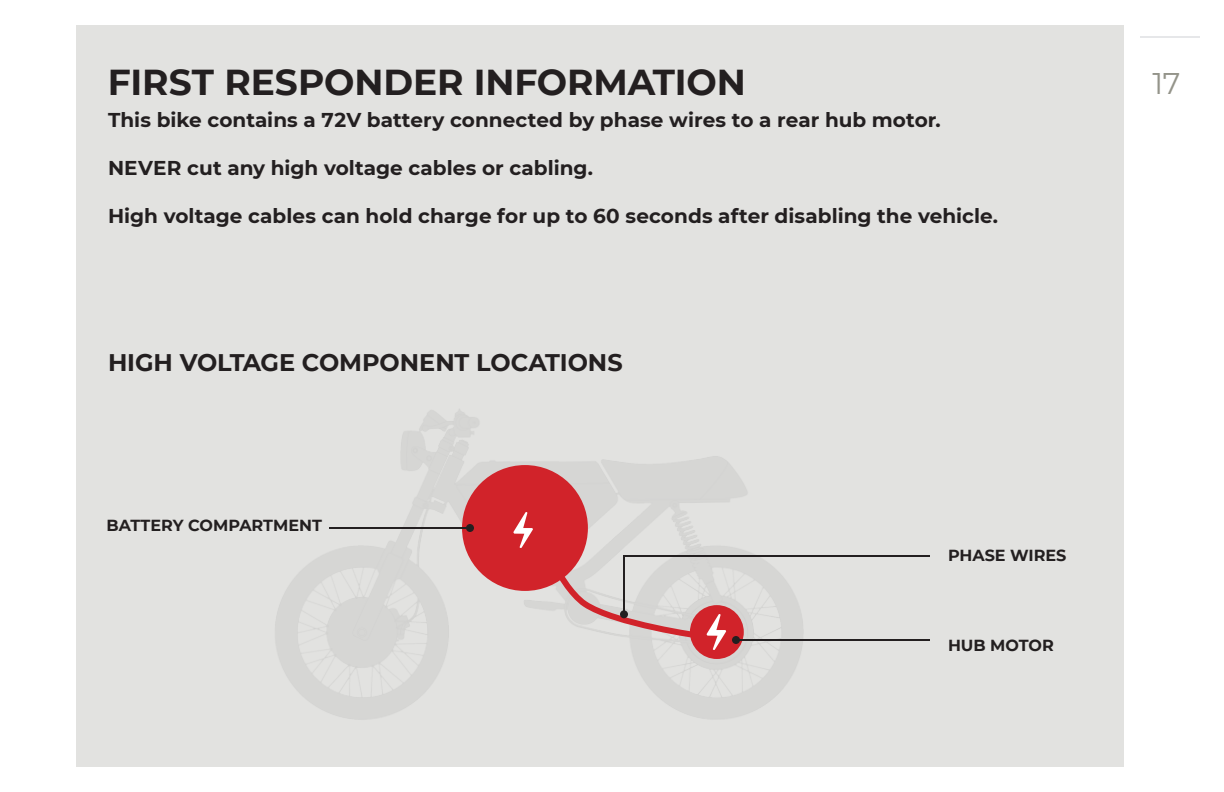
<style>
.page{position:relative;width:1224px;height:792px;background:#fff}
.page>*{position:absolute;margin:0;border:0;box-sizing:border-box;transform-origin:0 0}
.t1{font:700 36px "Montserrat";letter-spacing:-.005em;color:#231f20}
.t2{font:30px "Montserrat";color:#94948a}
.t3{font:700 24px "Montserrat";color:#231f20}
.t4{font:700 20px "Montserrat";color:#231f20}
.t5{font:700 16px "Montserrat";color:#231f20}
</style>
<div class="page">
<div style="left:76px;top:25px;width:1048px;height:742px;background:#e2e2e0"></div>
<div style="left:690px;top:605px;width:54px;height:54px;background:#d1232a;border-radius:50%"></div>
<div style="left:462px;top:465px;width:126px;height:126px;background:#d1232a;border-radius:50%"></div>
<hr style="left:1140px;top:36px;width:60px;height:2px;background:#e6e7e9">
<svg style="left:513px;top:512px;width:20px;height:36px"></svg>
<hr style="left:329px;top:527px;width:141px;height:2px;background:#231f20">
<div style="left:466px;top:524px;width:8px;height:8px;background:#231f20;border-radius:50%"></div>
<svg style="left:551px;top:554px;width:379px;height:96px"></svg>
<div style="left:620px;top:610px;width:8px;height:8px;background:#231f20;border-radius:50%"></div>
<h1 class="t1" style="left:108px;top:60px;width:639px">FIRST RESPONDER INFORMATION</h1>
<h2 class="t2" style="left:1153px;top:63px;width:29px">17</h2>
<p class="t4" style="left:108px;top:108px;width:834px">This bike contains a 72V battery connected by phase wires to a rear hub motor.</p>
<p class="t4" style="left:108px;top:156px;width:487px">NEVER cut any high voltage cables or cabling.</p>
<p class="t4" style="left:108px;top:204px;width:892px">High voltage cables can hold charge for up to 60 seconds after disabling the vehicle.</p>
<p class="t3" style="left:108px;top:348px;width:516px">HIGH VOLTAGE COMPONENT LOCATIONS</p>
<p class="t5" style="left:107px;top:516px;width:217px">BATTERY COMPARTMENT</p>
<p class="t5" style="left:948px;top:546px;width:120px">PHASE WIRES</p>
<p class="t5" style="left:948px;top:636px;width:107px">HUB MOTOR</p>
</div>
